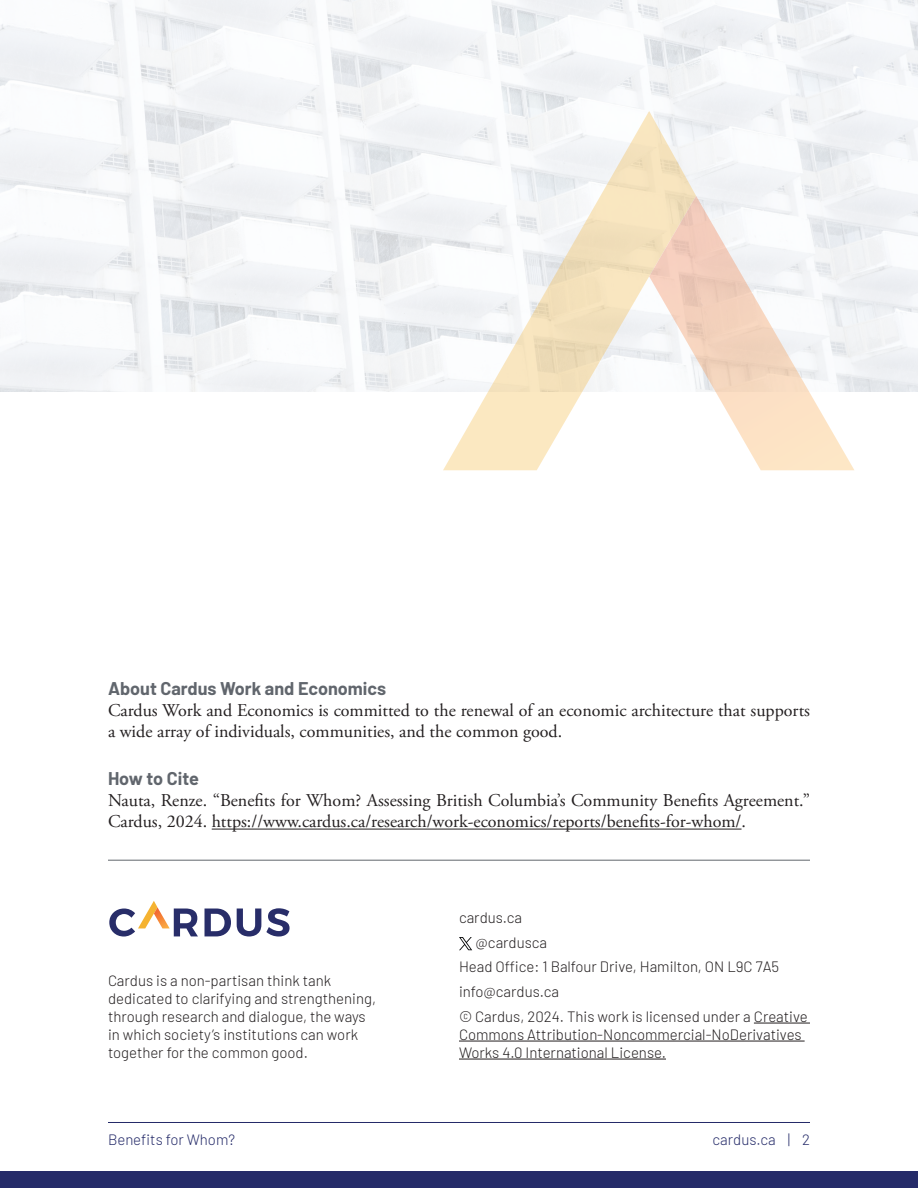
<style>
.page{position:relative;width:918px;height:1188px;background:#fff}
.page>*{position:absolute;margin:0;border:0;box-sizing:border-box;transform-origin:0 0}
.t1{font:18px/21px "Adobe Garamond Pro";color:#231f20}
.t2{font:700 18px "Barlow";color:#61666d}
.About_Cardus{font:300 15px/18px "Barlow";color:#231f20}
.t3{font:300 15px "Barlow";color:#252b69}
</style>
<div class="page">
<div style="left:0;top:1171px;width:918px;height:17px;background:#252b69"></div>
<hr style="left:108px;top:1122px;width:702px;height:1px;background:#252b69">
<img style="left:0;top:0;width:918px;height:392px">
<svg style="left:443px;top:111px;width:253px;height:359px"></svg>
<svg style="left:649px;top:196px;width:206px;height:274px"></svg>
<hr style="left:108px;top:860px;width:702px;height:1px;background:#61666d">
<hr style="left:754px;top:1023px;width:56px;height:1px;background:#231f20">
<hr style="left:459px;top:1041px;width:346px;height:1px;background:#231f20">
<hr style="left:459px;top:1059px;width:207px;height:1px;background:#231f20">
<hr style="left:212px;top:829px;width:530px;height:1px;background:#231f20">
<svg style="left:459px;top:937px;width:13px;height:13px"></svg>
<svg style="left:205px;top:909px;width:26px;height:27px"></svg>
<svg style="left:237px;top:908px;width:53px;height:29px"></svg>
<svg style="left:109px;top:901px;width:89px;height:36px"></svg>
<p class="t2" style="left:108px;top:675px;width:280px">About Cardus Work and Economics</p>
<p class="t1" style="left:108px;top:701px;width:704px">Cardus Work and Economics is committed to the renewal of an economic architecture that supports a wide array of individuals, communities, and the common good.</p>
<p class="t2" style="left:108px;top:765px;width:92px">How to Cite</p>
<p class="t1" style="left:108px;top:791px;width:703px">Nauta, Renze. “Benefits for Whom? Assessing British Columbia’s Community Benefits Agreement.”<br>Cardus, 2024. https://www.cardus.ca/research/work-economics/reports/benefits-for-whom/.</p>
<p class="About_Cardus" style="left:108px;top:970px;width:270px">Cardus is a non-partisan think tank dedicated to clarifying and strengthening, through research and dialogue, the ways in which society’s institutions can work together for the common good.</p>
<p class="About_Cardus" style="left:459px;top:907px;width:65px">cardus.ca</p>
<p class="About_Cardus" style="left:476px;top:932px;width:73px">@cardusca</p>
<p class="About_Cardus" style="left:459px;top:957px;width:322px">Head Office: 1 Balfour Drive, Hamilton, ON L9C 7A5</p>
<p class="About_Cardus" style="left:459px;top:982px;width:102px">info@cardus.ca</p>
<p class="About_Cardus" style="left:459px;top:1006px;width:350px">© Cardus, 2024. This work is licensed under a Creative<br>Commons Attribution-Noncommercial-NoDerivatives<br>Works 4.0 International License.</p>
<p class="t3" style="left:108px;top:1129px;width:129px">Benefits for Whom?</p>
<p class="t3" style="left:713px;top:1129px;width:99px">cardus.ca | 2</p>
</div>
